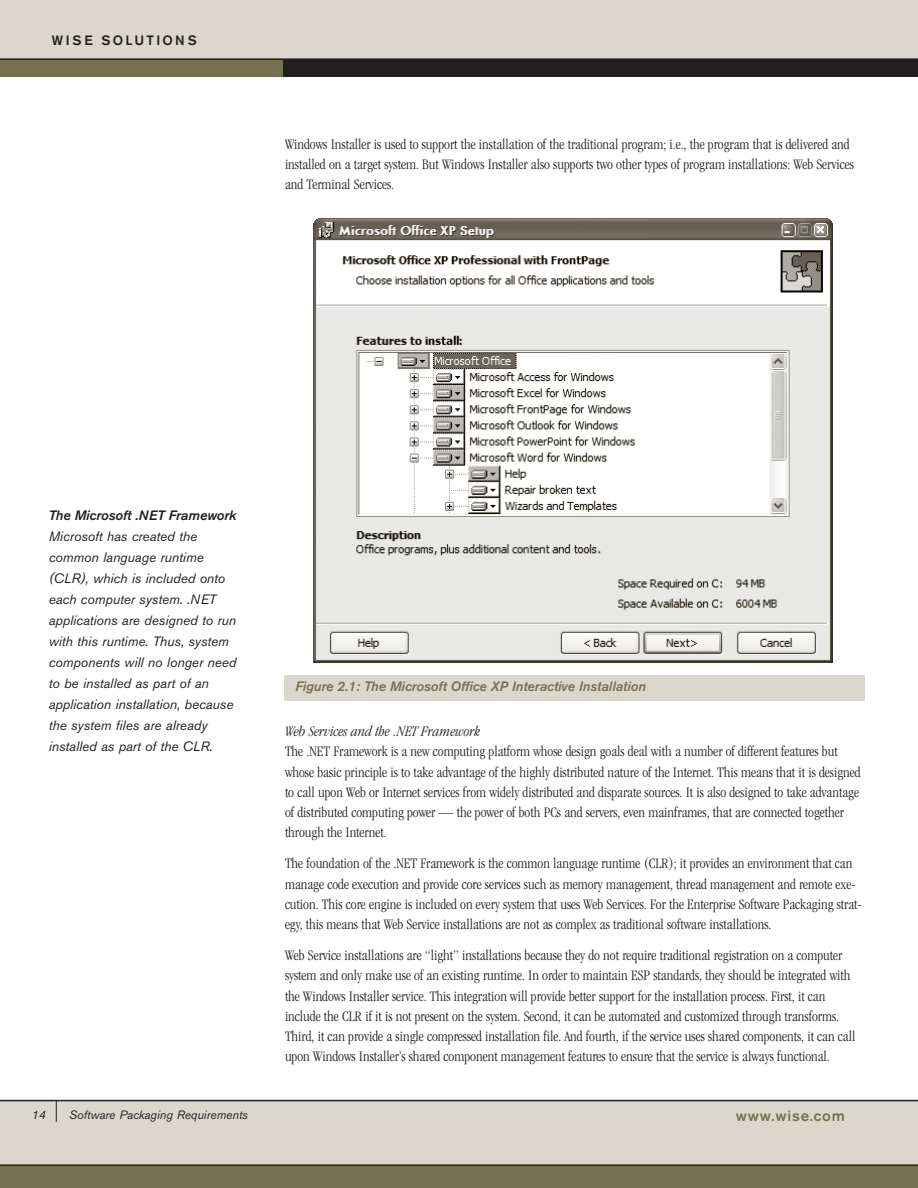
<style>
.page{position:relative;width:918px;height:1188px;background:#fff}
.page>*{position:absolute;margin:0;border:0;box-sizing:border-box;transform-origin:0 0}
.t1{font:300 condensed 15px/20.2px "Garamond";color:#231f20}
.t2{font:italic 300 condensed 15px "Garamond";color:#231f20}
.t3{font:500 15px "Akzidenz Grotesk BE";letter-spacing:.055em;color:#767050}
.t4{font:italic 13.5px/21px "Akzidenz Grotesk BE";color:#231f20}
.t5{font:italic 500 13.5px "Akzidenz Grotesk BE";color:#767050}
.t6{font:italic 500 13.5px "Akzidenz Grotesk BE";color:#231f20}
.t7{font:500 13.5px "Akzidenz Grotesk BE";letter-spacing:.17em;color:#231f20}
.t8{font:italic 12px "Akzidenz Grotesk BE";color:#231f20}
</style>
<div class="page">
<div style="left:0;top:0;width:918px;height:64px;background:#dcd7cd"></div>
<div style="left:0;top:60px;width:315px;height:17px;background:#767050"></div>
<div style="left:0;top:1165px;width:918px;height:23px;background:#767050"></div>
<div style="left:0;top:1101px;width:918px;height:64px;background:#dcd7cd"></div>
<hr style="left:0;top:1100px;width:918px;height:1px;background:#231f20">
<hr style="left:0;top:1164px;width:918px;height:2px;background:#231f20">
<div style="left:284px;top:60px;width:634px;height:17px;background:#231f20"></div>
<hr style="left:0;top:58px;width:918px;height:2px;background:#231f20">
<svg style="left:56px;top:1101px;width:1px;height:21px"></svg>
<img style="left:314px;top:219px;width:519px;height:444px">
<div style="left:285px;top:675px;width:580px;height:25px;background:#dcd7cd"></div>
<p class="t7" style="left:52px;top:36px;width:146px">WISE SOLUTIONS</p>
<p class="t1" style="left:285px;top:135px;width:570px">Windows Installer is used to support the installation of the traditional program; i.e., the program that is delivered and installed on a target system. But Windows Installer also supports two other types of program installations: Web Services and Terminal Services.</p>
<p class="t6" style="left:49px;top:510px;width:189px">The Microsoft .NET Framework</p>
<p class="t4" style="left:49px;top:527px;width:189px">Microsoft has created the common language runtime (CLR), which is included onto each computer system. .NET applications are designed to run with this runtime. Thus, system components will no longer need to be installed as part of an application installation, because the system files are already installed as part of the CLR.</p>
<p class="t5" style="left:295px;top:681px;width:352px">Figure 2.1: The Microsoft Office XP Interactive Installation</p>
<p class="t2" style="left:285px;top:725px;width:197px">Web Services and the .NET Framework</p>
<p class="t1" style="left:285px;top:743px;width:577px">The .NET Framework is a new computing platform whose design goals deal with a number of different features but whose basic principle is to take advantage of the highly distributed nature of the Internet. This means that it is designed to call upon Web or Internet services from widely distributed and disparate sources. It is also designed to take advantage of distributed computing power — the power of both PCs and servers, even mainframes, that are connected together through the Internet.</p>
<p class="t1" style="left:285px;top:855px;width:578px">The foundation of the .NET Framework is the common language runtime (CLR); it provides an environment that can manage code execution and provide core services such as memory management, thread management and remote exe&shy;cution. This core engine is included on every system that uses Web Services. For the Enterprise Software Packaging strat&shy;egy, this means that Web Service installations are not as complex as traditional software installations.</p>
<p class="t1" style="left:285px;top:946px;width:572px">Web Service installations are “light” installations because they do not require traditional registration on a computer system and only make use of an existing runtime. In order to maintain ESP standards, they should be integrated with the Windows Installer service. This integration will provide better support for the installation process. First, it can include the CLR if it is not present on the system. Second, it can be automated and customized through transforms.<br>Third, it can provide a single compressed installation file. And fourth, if the service uses shared components, it can call upon Windows Installer’s shared component management features to ensure that the service is always functional.</p>
<p class="t8" style="left:32px;top:1110px;width:15px">14</p>
<p class="t8" style="left:69px;top:1110px;width:181px">Software Packaging Requirements</p>
<p class="t3" style="left:736px;top:1110px;width:111px">www.wise.com</p>
</div>
